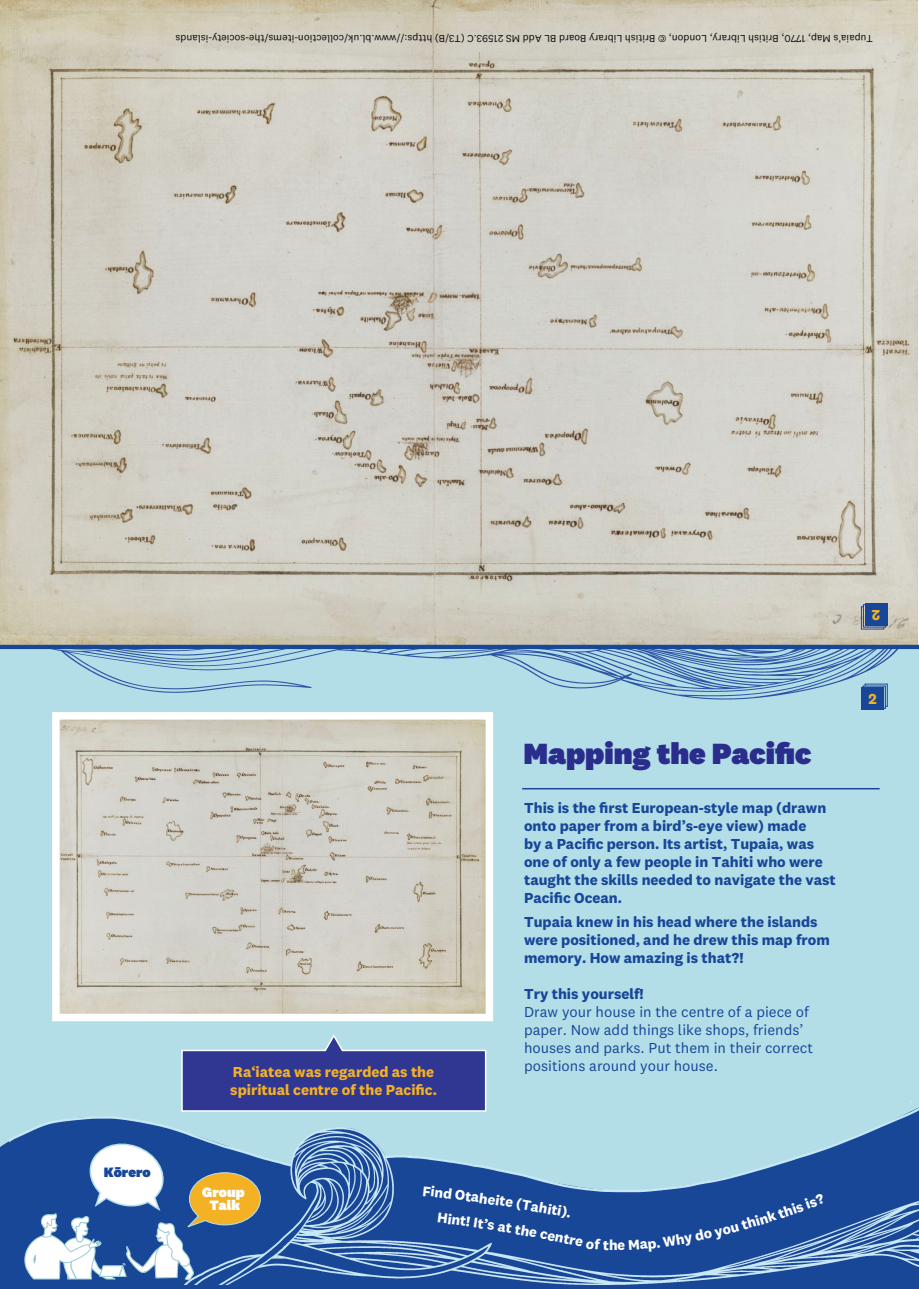
<style>
.page{position:relative;width:919px;height:1289px;background:#fff}
.page>*{position:absolute;margin:0;border:0;box-sizing:border-box;transform-origin:0 0}
.t1{font:900 30.3px "National 2";color:#2b2d8d}
.t2{font:700 15px/18px "National 2";color:#184798}
.t3{font:15px/18.1px "National 2";color:#184798}
.t4{font:700 15px/18px "National 2";color:#f4b124}
.t5{font:700 14.55px "National 2";color:#fff}
.t6{font:900 14.1px/13.8px "National 2";color:#fff;text-align:center}
.t7{font:900 14.1px "National 2";color:#184798}
.t8{font:10.5px "National 2";color:#0b0b0a}
</style>
<div class="page">
<div style="left:0;top:649px;width:918px;height:639px;background:#b3dee8"></div>
<img style="left:61px;top:852px;width:423px;height:160px">
<img style="left:0;top:0;width:917px;height:644px">
<div style="left:0;top:1139px;width:918px;height:149px;background:#184798"></div>
<img style="left:50px;top:649px;width:849px;height:203px">
<svg style="left:181px;top:1034px;width:306px;height:67px"></svg>
<div style="left:862px;top:685px;width:23px;height:24px;border:1px solid #184798"></div>
<div style="left:861px;top:687px;width:22px;height:23px;background:#184798"></div>
<svg style="left:863px;top:683px;width:25px;height:24px"></svg>
<div style="left:862px;top:604px;width:24px;height:23px;border:1px solid #184798"></div>
<div style="left:864px;top:603px;width:23px;height:22px;background:#184798"></div>
<svg style="left:860px;top:605px;width:24px;height:25px"></svg>
<div style="left:0;top:644px;width:918px;height:5px;background:#184798"></div>
<img style="left:10px;top:1101px;width:908px;height:183px">
<svg style="left:24px;top:1139px;width:237px;height:149px;background:#6782aa"></svg>
<div style="left:52px;top:712px;width:441px;height:309px;border:8px solid #fff"></div>
<hr style="left:522px;top:788px;width:357px;height:1px;background:#184798">
<svg style="left:437px;top:1212px;width:15px;height:11px"></svg>
<div style="left:514px;top:1224px;width:95px;height:26px;background:#184798"></div>
<div style="left:618px;top:1193px;width:207px;height:58px;background:#184798"></div>
<svg style="left:423px;top:1185px;width:42px;height:15px"></svg>
<svg style="left:521px;top:1199px;width:26px;height:14px"></svg>
<p class="t8" style="left:872px;top:44px;width:698px;rotate:-180deg">Tupaia's Map, 1770, British Library, London, © British Library Board BL Add MS 21593.C (T3/B) https://www.bl.uk/collection-items/the-society-islands</p>
<p class="t7" style="left:104px;top:1162px;width:48px">Kōrero</p>
<p class="t4" style="left:230px;top:1062px;width:208px">Ra‘iatea was regarded as the spiritual centre of the Pacific.</p>
<h1 class="t1" style="left:523px;top:734px;width:289px">Mapping the Pacific</h1>
<p class="t2" style="left:524px;top:798px;width:313px">This is the first European-style map (drawn onto paper from a bird’s-eye view) made<br>by a Pacific person. Its artist, Tupaia, was one of only a few people in Tahiti who were taught the skills needed to navigate the vast Pacific Ocean.</p>
<p class="t2" style="left:524px;top:912px;width:307px">Tupaia knew in his head where the islands were positioned, and he drew this map from memory. How amazing is that?!</p>
<p class="t2" style="left:524px;top:984px;width:121px">Try this yourself!</p>
<p class="t3" style="left:524px;top:1002px;width:290px">Draw your house in the centre of a piece of paper. Now add things like shops, friends’ houses and parks. Put them in their correct positions around your house.</p>
<p class="t4" style="left:880px;top:624px;width:10px;rotate:-180deg">2</p>
<p class="t4" style="left:868px;top:689px;width:10px">2</p>
<p class="t6" style="left:202px;top:1184px;width:44px">Group<br>Talk</p>
<p class="t5" style="left:466px;top:1186px;width:32px;rotate:8deg">tahe</p>
<p class="t5" style="left:497px;top:1190px;width:28px;rotate:9deg">ite (</p>
<p class="t5" style="left:453px;top:1210px;width:34px;rotate:8deg">nt! It</p>
<p class="t5" style="left:485px;top:1214px;width:30px;rotate:9deg">’s at</p>
<p class="t5" style="left:549px;top:1199px;width:25px;rotate:11deg">iti).</p>
<p class="t5" style="left:609px;top:1236px;width:10px">h</p>
</div>
